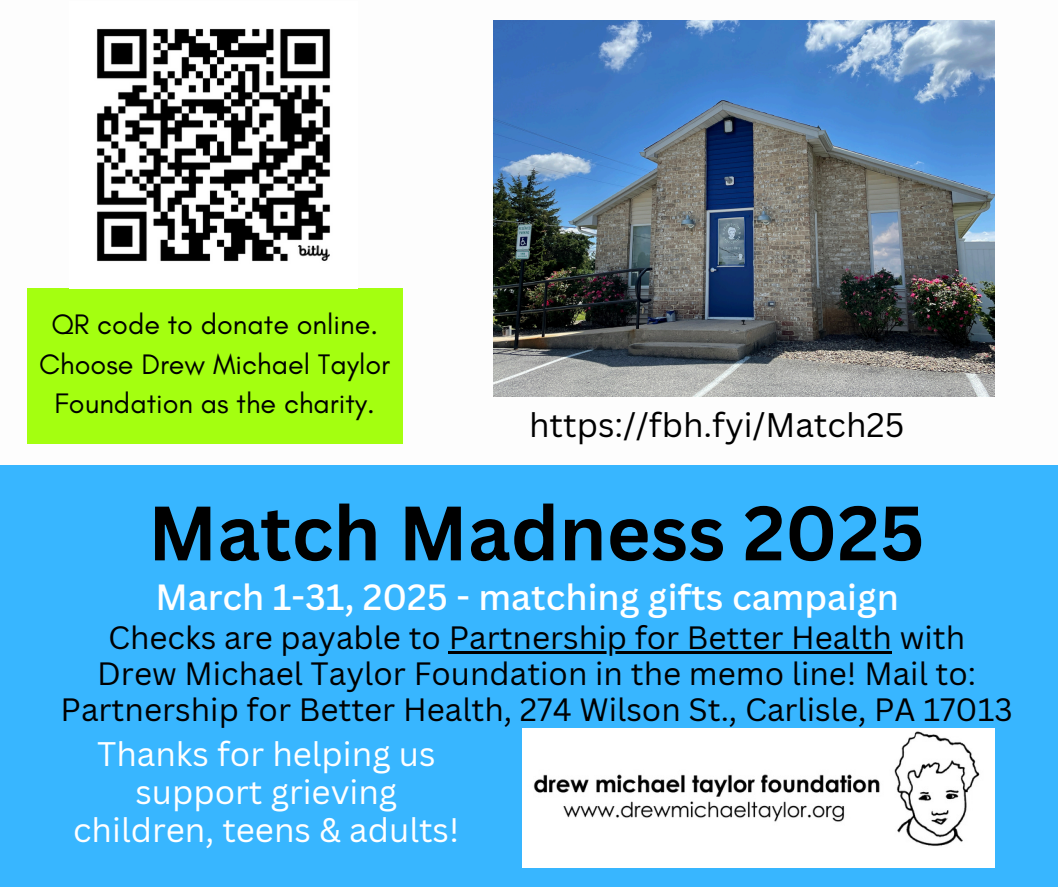
<style>
.page{position:relative;width:1058px;height:887px;background:#fff}
.page>*{position:absolute;margin:0;border:0;box-sizing:border-box;transform-origin:0 0}
.t1{font:700 75.15px "Canva Sans";color:#000}
.t2{font:500 35.4px "Canva Sans";color:#fff}
.t3{font:33.15px/37.7px "Canva Sans";color:#fff;text-align:center}
.t4{font:33.15px "Canva Sans";color:#000}
.t5{font:31.35px/36px "Canva Sans";color:#000;text-align:center}
.t6{font:28.65px/39.3px "Glacial Indifference";color:#000;text-align:center}
</style>
<div class="page">
<div style="left:0;top:0;width:1058px;height:886px;background:#38b6ff"></div>
<div style="left:0;top:0;width:1058px;height:464px;background:#fdfdfd"></div>
<div style="left:27px;top:288px;width:375px;height:155px;background:#a4ff10"></div>
<img style="left:522px;top:728px;width:472px;height:139px">
<img style="left:97px;top:29px;width:233px;height:232px">
<img style="left:493px;top:21px;width:501px;height:376px">
<hr style="left:448px;top:651px;width:444px;height:2px;background:#000">
<p class="t6" style="left:39px;top:305px;width:352px">QR code to donate online.<br>Choose Drew Michael Taylor<br>Foundation as the charity.</p>
<p class="t4" style="left:529px;top:401px;width:377px">https://fbh.fyi/Match25</p>
<p class="t1" style="left:148px;top:480px;width:778px">Match Madness 2025</p>
<h2 class="t2" style="left:155px;top:572px;width:745px">March 1-31, 2025 - matching gifts campaign</h2>
<p class="t5" style="left:108px;top:619px;width:858px">Checks are payable to Partnership for Better Health with</p>
<h3 class="t5" style="left:61px;top:655px;width:953px">Drew Michael Taylor Foundation in the memo line! Mail to:<br>Partnership for Better Health, 274 Wilson St., Carlisle, PA 17013</h3>
<h1 class="t3" style="left:73px;top:734px;width:387px">Thanks for helping us support grieving children, teens &amp; adults!</h1>
</div>
